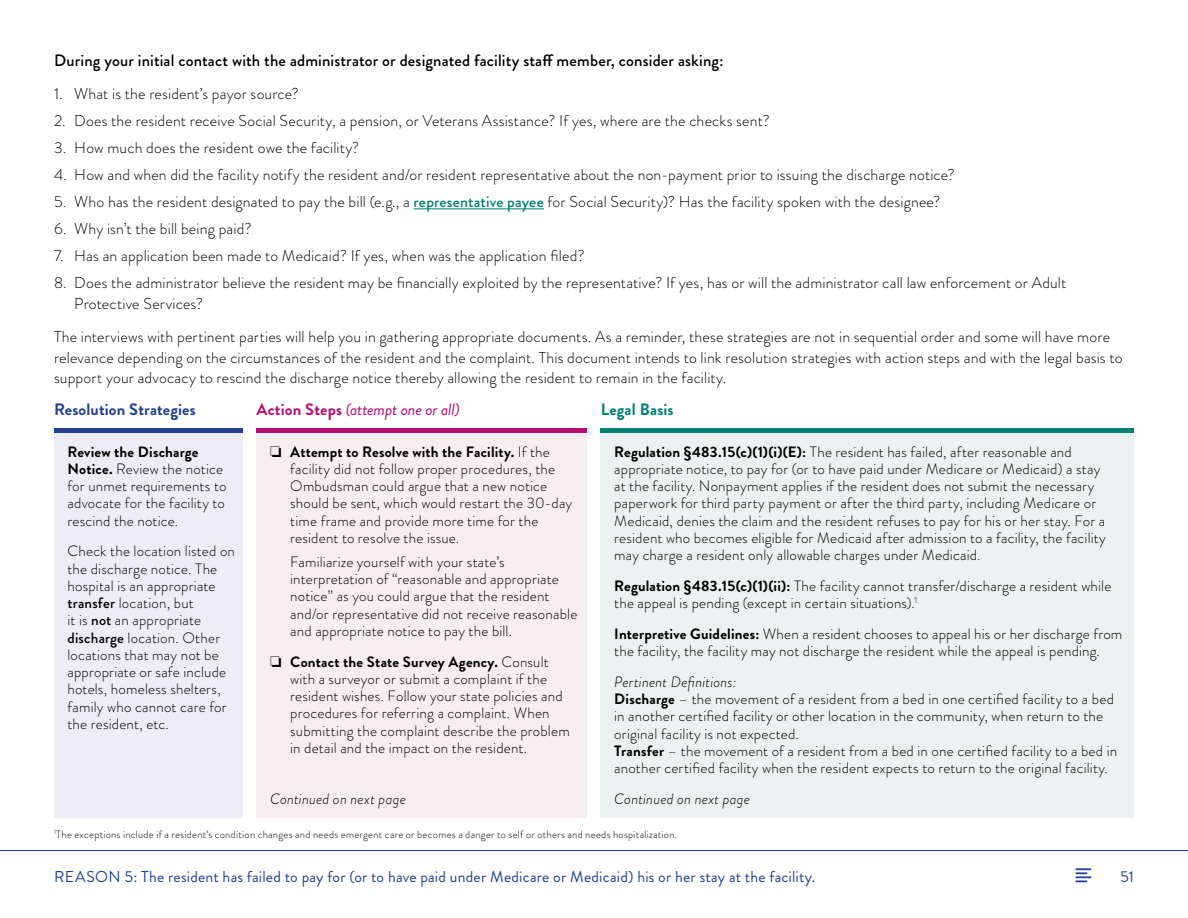
<style>
.page{position:relative;width:1188px;height:918px;background:#fff}
.page>*{position:absolute;margin:0;border:0;box-sizing:border-box;transform-origin:0 0}
.t1{font:500 16.5px "Brandon Grotesque";letter-spacing:.01em;color:#000}
.t2{font:italic 16.5px "Brandon Grotesque";letter-spacing:-.01em;color:#b40e6e}
.t3{font:700 16.5px "Brandon Grotesque";letter-spacing:.01em;color:#25408f}
.t4{font:700 16.5px "Brandon Grotesque";letter-spacing:.01em;color:#008072}
.t5{font:300 15.75px/20.2px "Brandon Grotesque";letter-spacing:.01em;color:#000}
.t6{font:15.75px "Brandon Grotesque";letter-spacing:.015em;color:#25408f}
.t7{font:300 15px/17.2px "Brandon Grotesque";letter-spacing:.015em;color:#000}
.t8{font:italic 300 15px "Brandon Grotesque";letter-spacing:.015em;color:#000}
.t9{font:300 10.5px "Brandon Grotesque";letter-spacing:.03em;color:#000}
.t10{font:300 8.7px "Brandon Grotesque";color:#000}
.s1{font-weight:500;color:#008072}
.s2{font-weight:700;font-style:normal}
.s3{font-weight:700}
.s4{font-weight:500}
.s5{font-style:italic}
</style>
<div class="page">
<hr style="left:0;top:850px;width:1188px;height:1px;background:#25408f">
<svg style="left:1076px;top:868px;width:15px;height:14px"></svg>
<hr style="left:414px;top:209px;width:130px;height:1px;background:#008072">
<div style="left:54px;top:428px;width:189px;height:5px;background:#25408f"></div>
<div style="left:256px;top:428px;width:331px;height:5px;background:#b40e6e"></div>
<div style="left:601px;top:428px;width:533px;height:5px;background:#008072"></div>
<div style="left:54px;top:433px;width:189px;height:384px;background:#eeedf5"></div>
<div style="left:256px;top:433px;width:331px;height:384px;background:#f7eef2"></div>
<div style="left:601px;top:433px;width:533px;height:384px;background:#ecf2f1"></div>
<p class="t1" style="left:54px;top:48px;width:671px">During your initial contact with the administrator or designated facility staff member, consider asking:</p>
<p class="t5" style="left:54px;top:84px;width:246px">1. What is the resident’s payor source?</p>
<p class="t5" style="left:54px;top:111px;width:717px">2. Does the resident receive Social Security, a pension, or Veterans Assistance? If yes, where are the checks sent?</p>
<p class="t5" style="left:54px;top:138px;width:307px">3. How much does the resident owe the facility?</p>
<p class="t5" style="left:54px;top:165px;width:902px">4. How and when did the facility notify the resident and/or resident representative about the non-payment prior to issuing the discharge notice?</p>
<p class="t5" style="left:54px;top:192px;width:888px">5. Who has the resident designated to pay the bill (e.g., a <span class="s1">representative payee</span> for Social Security)? Has the facility spoken with the designee?</p>
<p class="t5" style="left:54px;top:219px;width:199px">6. Why isn’t the bill being paid?</p>
<p class="t5" style="left:54px;top:246px;width:532px">7. Has an application been made to Medicaid? If yes, when was the application filed?</p>
<p class="t5" style="left:74px;top:273px;width:994px;text-indent:-20px">8. Does the administrator believe the resident may be financially exploited by the representative? If yes, has or will the administrator call law enforcement or Adult<br>Protective Services?</p>
<p class="t5" style="left:54px;top:327px;width:1070px">The interviews with pertinent parties will help you in gathering appropriate documents. As a reminder, these strategies are not in sequential order and some will have more relevance depending on the circumstances of the resident and the complaint. This document intends to link resolution strategies with action steps and with the legal basis to support your advocacy to rescind the discharge notice thereby allowing the resident to remain in the facility.</p>
<p class="t3" style="left:54px;top:397px;width:143px">Resolution Strategies</p>
<p class="t2" style="left:257px;top:398px;width:205px"><span class="s2">Action Steps</span> (attempt one or all)</p>
<p class="t4" style="left:601px;top:397px;width:74px">Legal Basis</p>
<p class="t7" style="left:68px;top:443px;width:160px"><span class="s3">Review the Discharge<br>Notice.</span> Review the notice for unmet requirements to advocate for the facility to rescind the notice.</p>
<p class="t7" style="left:68px;top:543px;width:169px">Check the location listed on the discharge notice. The hospital is an appropriate <span class="s4">transfer</span> location, but<br>it is <span class="s4">not</span> an appropriate <span class="s4">discharge</span> location. Other locations that may not be appropriate or safe include hotels, homeless shelters, family who cannot care for the resident, etc.</p>
<p class="t7" style="left:290px;top:443px;width:283px;text-indent:-20px">❏ <span class="s3">Attempt to Resolve with the Facility.</span> If the facility did not follow proper procedures, the Ombudsman could argue that a new notice should be sent, which would restart the 30-day time frame and provide more time for the resident to resolve the issue.</p>
<p class="t7" style="left:290px;top:553px;width:289px">Familiarize yourself with your state’s interpretation of “reasonable and appropriate notice” as you could argue that the resident and/or representative did not receive reasonable and appropriate notice to pay the bill.</p>
<p class="t7" style="left:290px;top:653px;width:281px;text-indent:-20px">❏ <span class="s3">Contact the State Survey Agency.</span> Consult with a surveyor or submit a complaint if the resident wishes. Follow your state policies and procedures for referring a complaint. When submitting the complaint describe the problem in detail and the impact on the resident.</p>
<p class="t8" style="left:270px;top:789px;width:137px">Continued on next page</p>
<p class="t7" style="left:614px;top:443px;width:493px"><span class="s3">Regulation §483.15(c)(1)(i)(E):</span> The resident has failed, after reasonable and appropriate notice, to pay for (or to have paid under Medicare or Medicaid) a stay at the facility. Nonpayment applies if the resident does not submit the necessary paperwork for third party payment or after the third party, including Medicare or Medicaid, denies the claim and the resident refuses to pay for his or her stay. For a resident who becomes eligible for Medicaid after admission to a facility, the facility may charge a resident only allowable charges under Medicaid.</p>
<p class="t7" style="left:614px;top:577px;width:499px"><span class="s3">Regulation §483.15(c)(1)(ii):</span> The facility cannot transfer/discharge a resident while</p>
<p class="t10" style="left:915px;top:594px;width:4px">1</p>
<p class="t7" style="left:614px;top:588px;width:510px;line-height:30.8px">the appeal is pending (except in certain situations).<br><span class="s3">Interpretive Guidelines:</span> When a resident chooses to appeal his or her discharge from</p>
<p class="t7" style="left:614px;top:636px;width:487px;line-height:30.8px">the facility, the facility may not discharge the resident while the appeal is pending.<br><span class="s5">Pertinent Definitions:</span></p>
<p class="t7" style="left:614px;top:690px;width:505px"><span class="s3">Discharge</span> – the movement of a resident from a bed in one certified facility to a bed in another certified facility or other location in the community, when return to the original facility is not expected.<br><span class="s3">Transfer</span> – the movement of a resident from a bed in one certified facility to a bed in another certified facility when the resident expects to return to the original facility.</p>
<p class="t8" style="left:614px;top:789px;width:137px">Continued on next page</p>
<p class="t9" style="left:54px;top:827px;width:625px"><sup>1</sup>The exceptions include if a resident’s condition changes and needs emergent care or becomes a danger to self or others and needs hospitalization.</p>
<p class="t6" style="left:54px;top:866px;width:763px">REASON 5: The resident has failed to pay for (or to have paid under Medicare or Medicaid) his or her stay at the facility.</p>
<p class="t6" style="left:1121px;top:866px;width:15px">51</p>
</div>
